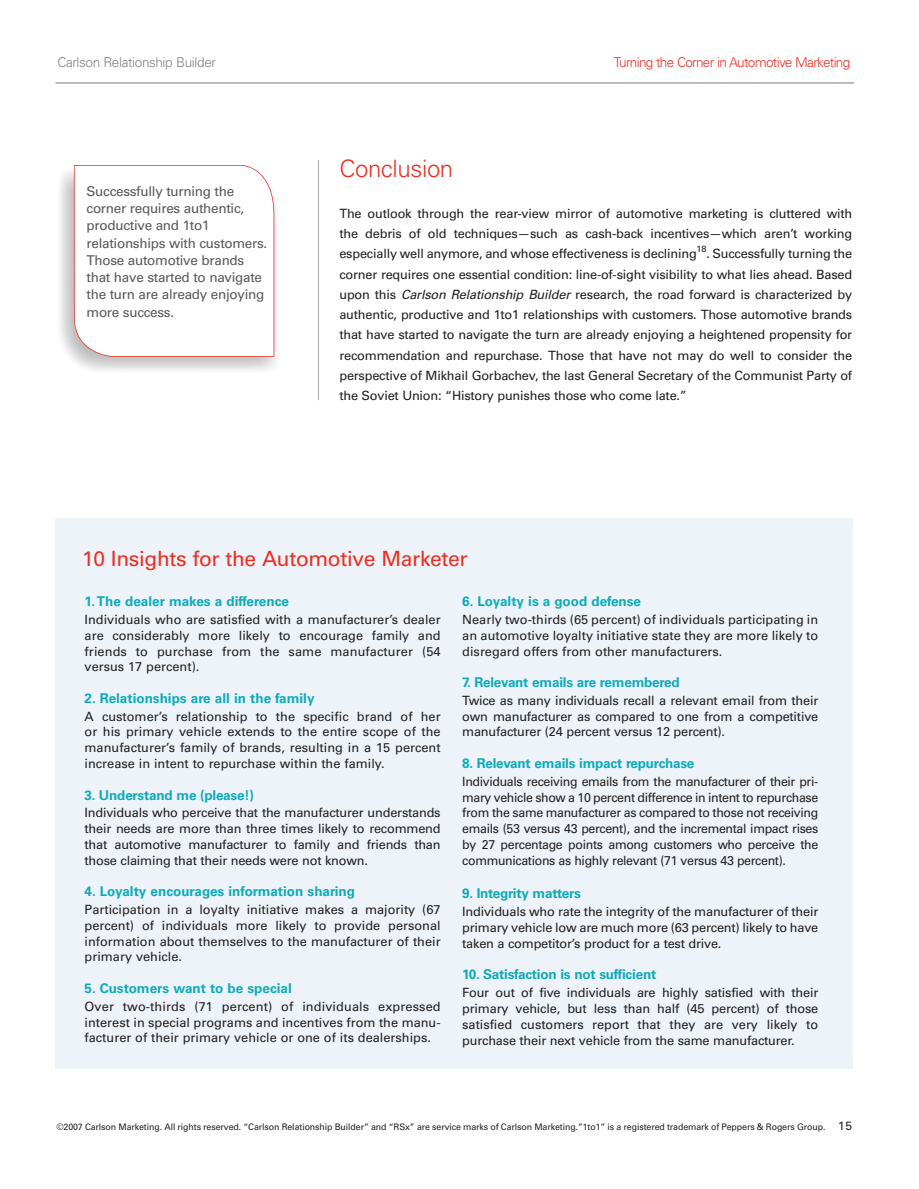
<style>
.page{position:relative;width:919px;height:1189px;background:#fff}
.page>*{position:absolute;margin:0;border:0;box-sizing:border-box;transform-origin:0 0}
.t1{font:300 24px "Univers";letter-spacing:-.015em;color:#ee2e22}
.t2{font:21px "Univers";letter-spacing:-.015em;color:#ee2e22}
.t3{font:700 13.5px "Univers";letter-spacing:-.015em;color:#0eabb9}
.t4{font:13.5px/17.2px "Univers";letter-spacing:-.02em;color:#57585a}
.t5{font:300 13.5px "Univers";letter-spacing:-.05em;color:#ee2e22}
.t6{font:300 13.5px "Univers";letter-spacing:-.03em;color:#808285}
.t7{font:12.75px/15.8px "Univers";letter-spacing:-.015em;color:#231f20;text-align:justify}
.t8{font:9px "Univers";letter-spacing:-.01em;color:#231f20}
.s1{font-style:italic}
.s2{font-size:12px}
</style>
<div class="page">
<hr style="left:56px;top:82px;width:797px;height:2px;background:#a8a9ad">
<hr style="left:318px;top:160px;width:1px;height:240px;background:#a8a9ad">
<div style="left:55px;top:518px;width:796px;height:550px;background:#edf3f8"></div>
<img style="left:60px;top:165px;width:217px;height:206px">
<svg style="left:74px;top:165px;width:200px;height:191px"></svg>
<p class="t6" style="left:57px;top:57px;width:160px">Carlson Relationship Builder</p>
<p class="t5" style="left:613px;top:57px;width:238px">Turning the Corner in Automotive Marketing</p>
<p class="t4" style="left:86px;top:183px;width:182px">Successfully turning the corner requires authentic, productive and 1to1 relationships with customers.<br>Those automotive brands that have started to navigate the turn are already enjoying more success.</p>
<h1 class="t1" style="left:339px;top:160px;width:115px">Conclusion</h1>
<p class="t7" style="left:339px;top:204px;width:514px;line-height:20.2px">The outlook through the rear-view mirror of automotive marketing is cluttered with the debris of old techniques—such as cash-back incentives—which aren’t working especially well anymore, and whose effectiveness is declining</p>
<p class="t8" style="left:696px;top:246px;width:11px">18</p>
<p class="t7" style="left:339px;top:245px;width:514px;line-height:20.2px;text-indent:366px">. Successfully turning the corner requires one essential condition: line-of-sight visibility to what lies ahead. Based upon this <span class="s1">Carlson Relationship Builder</span> research, the road forward is characterized by authentic, productive and 1to1 relationships with customers. Those automotive brands that have started to navigate the turn are already enjoying a heightened propensity for recommendation and repurchase. Those that have not may do well to consider the perspective of Mikhail Gorbachev, the last General Secretary of the Communist Party of the Soviet Union: “History punishes those who come late.”</p>
<h2 class="t2" style="left:82px;top:551px;width:387px">10 Insights for the Automotive Marketer</h2>
<p class="t3" style="left:85px;top:596px;width:206px">1.The dealer makes a difference</p>
<p class="t7" style="left:85px;top:612px;width:357px">Individuals who are satisfied with a manufacturer’s dealer are considerably more likely to encourage family and friends to purchase from the same manufacturer (54 versus 17 percent).</p>
<p class="t3" style="left:85px;top:692px;width:231px">2. Relationships are all in the family</p>
<p class="t7" style="left:85px;top:709px;width:357px">A customer’s relationship to the specific brand of her or his primary vehicle extends to the entire scope of the manufacturer’s family of brands, resulting in a 15 percent increase in intent to repurchase within the family.</p>
<p class="t3" style="left:85px;top:789px;width:171px">3. Understand me (please!)</p>
<p class="t7" style="left:85px;top:806px;width:357px">Individuals who perceive that the manufacturer understands their needs are more than three times likely to recommend that automotive manufacturer to family and friends than those claiming that their needs were not known.</p>
<p class="t3" style="left:85px;top:886px;width:272px">4. Loyalty encourages information sharing</p>
<p class="t7" style="left:85px;top:902px;width:357px">Participation in a loyalty initiative makes a majority (67 percent) of individuals more likely to provide personal information about themselves to the manufacturer of their primary vehicle.</p>
<p class="t3" style="left:85px;top:982px;width:209px">5. Customers want to be special</p>
<p class="t7" style="left:85px;top:999px;width:357px">Over two-thirds (71 percent) of individuals expressed interest in special programs and incentives from the manu&shy;facturer of their primary vehicle or one of its dealerships.</p>
<p class="t3" style="left:462px;top:596px;width:180px">6. Loyalty is a good defense</p>
<p class="t7" style="left:462px;top:612px;width:357px">Nearly two-thirds (65 percent) of individuals participating in an automotive loyalty initiative state they are more likely to disregard offers from other manufacturers.</p>
<p class="t3" style="left:462px;top:677px;width:219px">7. Relevant emails are remembered</p>
<p class="t7" style="left:462px;top:693px;width:357px">Twice as many individuals recall a relevant email from their own manufacturer as compared to one from a competitive manufacturer (24 percent versus 12 percent).</p>
<p class="t3" style="left:462px;top:758px;width:233px">8. Relevant emails impact repurchase</p>
<p class="t7" style="left:462px;top:774px;width:357px">Individuals receiving emails from the manufacturer of their pri&shy;mary vehicle show a 10 percent difference in intent to repurchase from the same manufacturer as compared to those not receiving emails (53 versus 43 percent), and the incremental impact rises by 27 percentage points among customers who perceive the communications as highly relevant (71 versus 43 percent).</p>
<p class="t3" style="left:462px;top:888px;width:120px">9. Integrity matters</p>
<p class="t7" style="left:462px;top:904px;width:357px">Individuals who rate the integrity of the manufacturer of their primary vehicle low are much more (63 percent) likely to have taken a competitor’s product for a test drive.</p>
<p class="t3" style="left:462px;top:969px;width:195px">10. Satisfaction is not sufficient</p>
<p class="t7" style="left:462px;top:985px;width:357px">Four out of five individuals are highly satisfied with their primary vehicle, but less than half (45 percent) of those satisfied customers report that they are very likely to purchase their next vehicle from the same manufacturer.</p>
<p class="t8" style="left:57px;top:1122px;width:796px">©2007 Carlson Marketing. All rights reserved. “Carlson Relationship Builder” and “RSx” are service marks of Carlson Marketing.”1to1” is a registered trademark of Peppers &amp; Rogers Group. <span class="s2">15</span></p>
</div>
